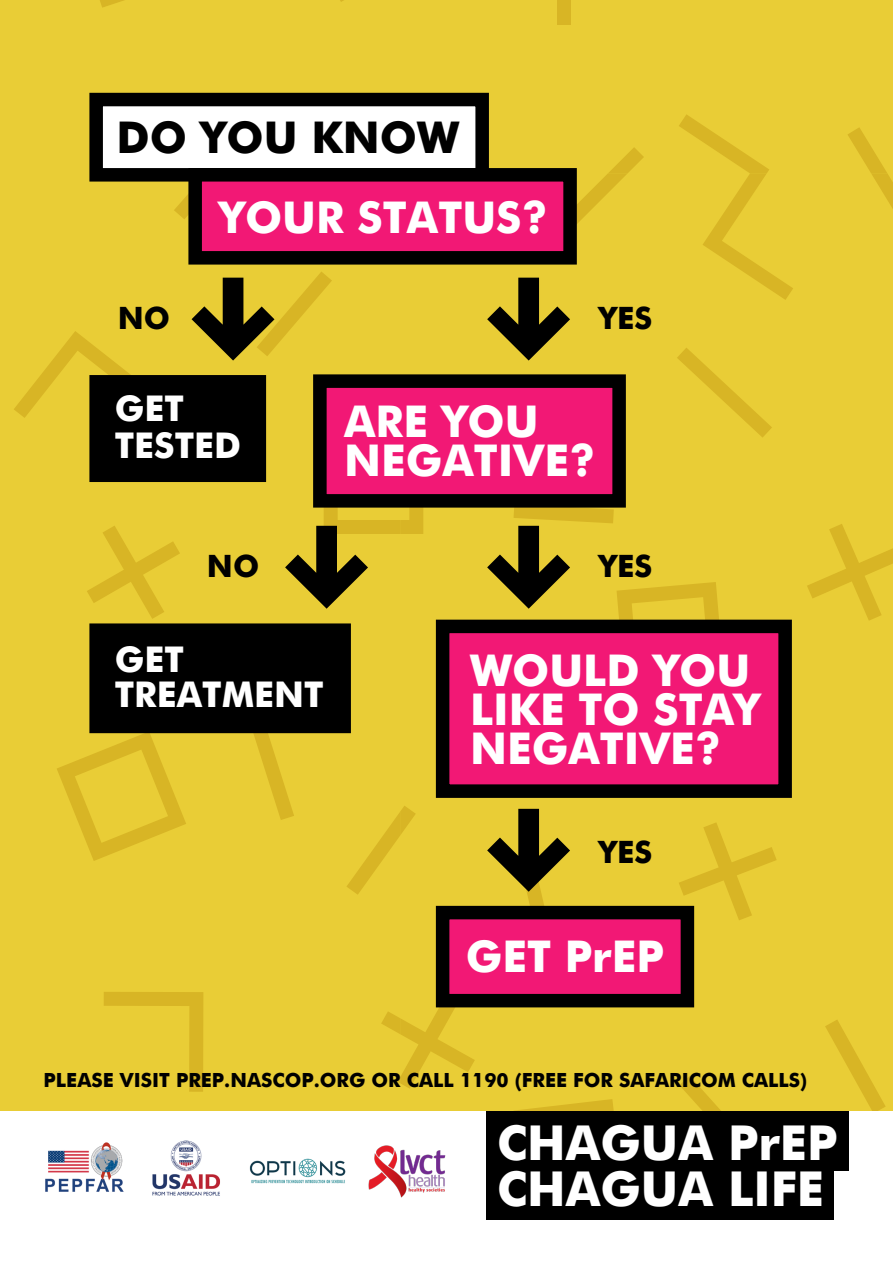
<style>
.page{position:relative;width:893px;height:1263px;background:#e9cd36}
.page>*{position:absolute;margin:0;border:0;box-sizing:border-box;transform-origin:0 0}
.t1{font:700 48px/46px "Futura";color:#fff}
.t2{font:700 43.65px/39px "Futura";color:#fff}
.t3{font:700 43.65px "Futura";color:#000}
.t4{font:700 35.4px/36.5px "Futura";color:#fff}
.t5{font:700 30.75px "Futura";color:#000}
.t6{font:700 19.5px "Futura";color:#000}
</style>
<div class="page">
<div style="left:557px;top:0;width:14px;height:25px;background:#d8b525"></div>
<svg style="left:848px;top:128px;width:45px;height:81px"></svg>
<svg style="left:680px;top:1076px;width:41px;height:35px"></svg>
<svg style="left:825px;top:1020px;width:61px;height:91px"></svg>
<svg style="left:514px;top:1099px;width:100px;height:12px"></svg>
<svg style="left:807px;top:524px;width:86px;height:97px"></svg>
<svg style="left:679px;top:823px;width:98px;height:97px"></svg>
<svg style="left:100px;top:0;width:24px;height:8px"></svg>
<svg style="left:251px;top:733px;width:43px;height:87px"></svg>
<svg style="left:104px;top:992px;width:99px;height:100px"></svg>
<svg style="left:57px;top:733px;width:129px;height:128px"></svg>
<svg style="left:347px;top:806px;width:69px;height:89px"></svg>
<svg style="left:381px;top:995px;width:94px;height:94px"></svg>
<div style="left:0;top:1111px;width:893px;height:152px;background:#fff"></div>
<div style="left:487px;top:1111px;width:362px;height:60px;background:#000"></div>
<div style="left:487px;top:1157px;width:347px;height:63px;background:#000"></div>
<img style="left:368px;top:1145px;width:78px;height:53px">
<img style="left:152px;top:1140px;width:68px;height:56px">
<img style="left:45px;top:1142px;width:79px;height:50px">
<img style="left:249px;top:1158px;width:97px;height:26px">
<div style="left:436px;top:620px;width:356px;height:178px;background:#f21875;border:14px solid #000"></div>
<div style="left:89px;top:623px;width:262px;height:110px;background:#000"></div>
<div style="left:436px;top:906px;width:258px;height:101px;background:#f21875;border:14px solid #000"></div>
<div style="left:89px;top:93px;width:400px;height:89px;background:#fff;border:14px solid #000"></div>
<svg style="left:14px;top:114px;width:779px;height:576px"></svg>
<svg style="left:487px;top:809px;width:83px;height:112px"></svg>
<p class="t3" style="left:117px;top:105px;width:344px">DO YOU KNOW</p>
<p class="t5" style="left:118px;top:295px;width:54px">NO</p>
<p class="t2" style="left:219px;top:195px;width:330px">YOUR STATUS?</p>
<p class="t5" style="left:599px;top:295px;width:55px">YES</p>
<p class="t4" style="left:115px;top:388px;width:128px">GET<br>TESTED</p>
<p class="t2" style="left:344px;top:398px;width:253px">ARE YOU<br>NEGATIVE?</p>
<p class="t5" style="left:207px;top:543px;width:54px">NO</p>
<p class="t4" style="left:115px;top:639px;width:210px;line-height:35.4px">GET<br>TREATMENT</p>
<p class="t5" style="left:599px;top:543px;width:55px">YES</p>
<p class="t2" style="left:470px;top:648px;width:292px">WOULD YOU<br>LIKE TO STAY<br>NEGATIVE?</p>
<p class="t5" style="left:599px;top:829px;width:55px">YES</p>
<p class="t2" style="left:466px;top:934px;width:200px">GET PrEP</p>
<p class="t6" style="left:44px;top:1066px;width:765px">PLEASE VISIT PREP.NASCOP.ORG OR CALL 1190 (FREE FOR SAFARICOM CALLS)</p>
<p class="t1" style="left:497px;top:1116px;width:342px">CHAGUA PrEP<br>CHAGUA LIFE</p>
</div>
